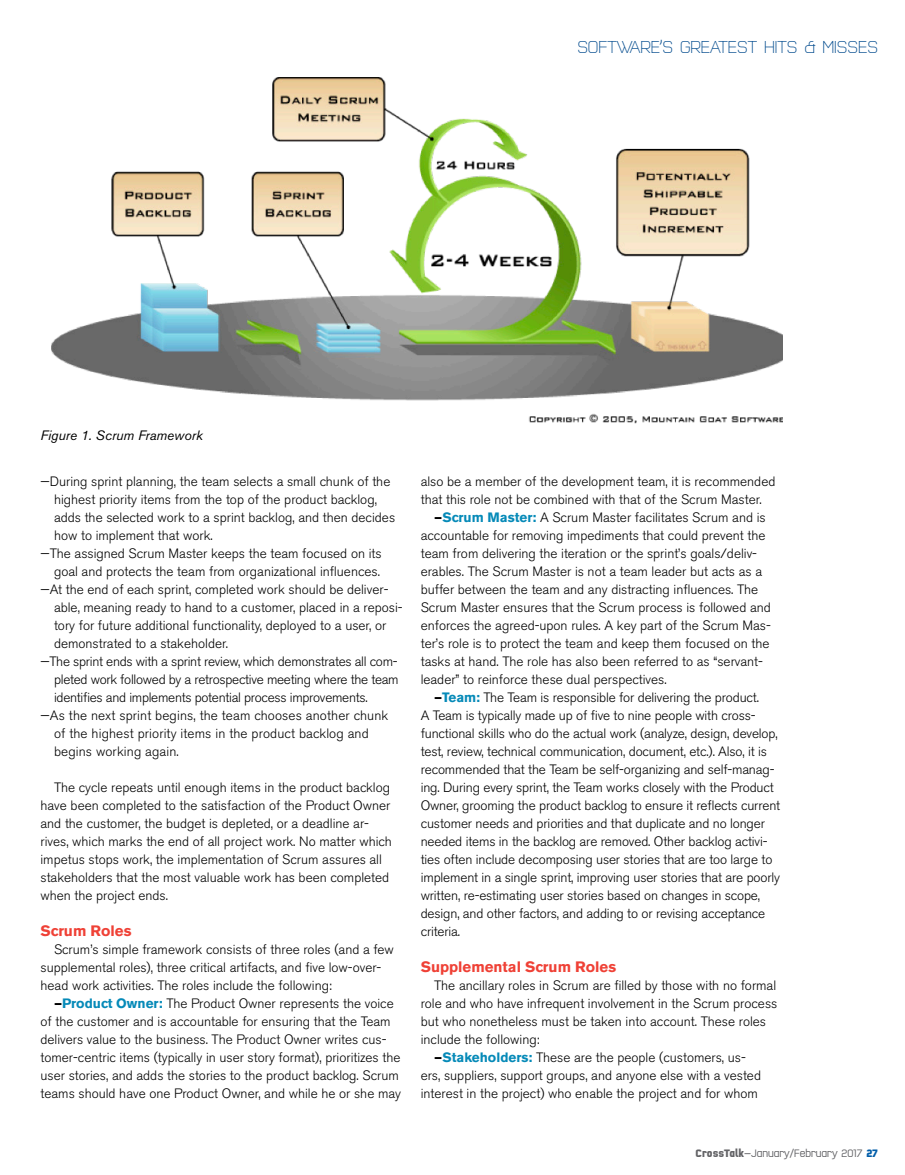
<style>
.page{position:relative;width:905px;height:1175px;background:#fff}
.page>*{position:absolute;margin:0;border:0;box-sizing:border-box;transform-origin:0 0}
.t1{font:200 18px "Q Type Comp";color:#004a8d}
.t2{font:700 15px "Akzidenz Grotesk BE";color:#ef4136}
.t3{font:300 13.5px/18px "Akzidenz Grotesk BE";color:#000}
.t4{font:300 13.5px "Akzidenz Grotesk BE";letter-spacing:-.02em;color:#000}
.t5{font:italic 13.5px "Akzidenz Grotesk BE";color:#000}
.t6{font:300 11.25px "Q Type Comp";color:#636366}
.s1{font-weight:700}
.s2{font-weight:700;color:#068ab8}
.s3{font-family:"Akzidenz Grotesk BE";font-weight:400}
.s4{font-weight:700;color:#005da9}
</style>
<div class="page">
<img style="left:51px;top:78px;width:732px;height:345px">
<h1 class="t1" style="left:577px;top:36px;width:302px">SOFTWARE’S GREATEST HITS &amp; MISSES</h1>
<p class="t5" style="left:40px;top:427px;width:164px">Figure 1. Scrum Framework</p>
<p class="t3" style="left:40px;top:473px;width:351px">—During sprint planning, the team selects a small chunk of the</p>
<p class="t3" style="left:54px;top:491px;width:324px">highest priority items from the top of the product backlog,</p>
<p class="t3" style="left:54px;top:509px;width:342px">adds the selected work to a sprint backlog, and then decides</p>
<p class="t3" style="left:54px;top:527px;width:160px">how to implement that work.</p>
<p class="t3" style="left:40px;top:545px;width:342px">—The assigned Scrum Master keeps the team focused on its</p>
<p class="t3" style="left:54px;top:563px;width:327px">goal and protects the team from organizational influences.</p>
<p class="t3" style="left:40px;top:581px;width:349px">—At the end of each sprint, completed work should be deliver-</p>
<p class="t3" style="left:54px;top:599px;width:350px">able, meaning ready to hand to a customer, placed in a reposi-</p>
<p class="t3" style="left:54px;top:617px;width:334px">tory for future additional functionality, deployed to a user, or</p>
<p class="t3" style="left:54px;top:635px;width:175px">demonstrated to a stakeholder.</p>
<p class="t4" style="left:40px;top:654px;width:358px">—The sprint ends with a sprint review, which demonstrates all com-</p>
<p class="t4" style="left:54px;top:672px;width:346px">pleted work followed by a retrospective meeting where the team</p>
<p class="t4" style="left:54px;top:690px;width:315px">identifies and implements potential process improvements.</p>
<p class="t3" style="left:40px;top:707px;width:349px">—As the next sprint begins, the team chooses another chunk</p>
<p class="t3" style="left:54px;top:725px;width:316px">of the highest priority items in the product backlog and</p>
<p class="t3" style="left:54px;top:743px;width:126px">begins working again.</p>
<p class="t3" style="left:40px;top:779px;width:353px;text-indent:14px">The cycle repeats until enough items in the product backlog have been completed to the satisfaction of the Product Owner and the customer, the budget is depleted, or a deadline ar&shy;rives, which marks the end of all project work. No matter which impetus stops work, the implementation of Scrum assures all stakeholders that the most valuable work has been completed when the project ends.</p>
<p class="t2" style="left:40px;top:922px;width:92px">Scrum Roles</p>
<p class="t3" style="left:40px;top:941px;width:355px;text-indent:14px">Scrum’s simple framework consists of three roles (and a few supplemental roles), three critical artifacts, and five low-over&shy;head work activities. The roles include the following:</p>
<p class="t3" style="left:40px;top:995px;width:362px;text-indent:14px"><span class="s1">—</span><span class="s2">Product Owner:</span> The Product Owner represents the voice of the customer and is accountable for ensuring that the Team delivers value to the business. The Product Owner writes cus&shy;tomer-centric items (typically in user story format), prioritizes the user stories, and adds the stories to the product backlog. Scrum teams should have one Product Owner, and while he or she may</p>
<p class="t3" style="left:420px;top:473px;width:356px">also be a member of the development team, it is recommended that this role not be combined with that of the Scrum Master.</p>
<p class="t3" style="left:420px;top:509px;width:351px;text-indent:14px"><span class="s1">—</span><span class="s2">Scrum Master:</span> A Scrum Master facilitates Scrum and is accountable for removing impediments that could prevent the team from delivering the iteration or the sprint’s goals/deliv&shy;erables. The Scrum Master is not a team leader but acts as a buffer between the team and any distracting influences. The Scrum Master ensures that the Scrum process is followed and enforces the agreed-upon rules. A key part of the Scrum Mas&shy;ter’s role is to protect the team and keep them focused on the tasks at hand. The role has also been referred to as “servant&shy;leader” to reinforce these dual perspectives.</p>
<p class="t3" style="left:420px;top:689px;width:361px;text-indent:14px"><span class="s1">—</span><span class="s2">Team:</span> The Team is responsible for delivering the product.<br>A Team is typically made up of five to nine people with cross&shy;functional skills who do the actual work (analyze, design, develop, test, review, technical communication, document, etc.). Also, it is recommended that the Team be self-organizing and self-manag&shy;ing. During every sprint, the Team works closely with the Product Owner, grooming the product backlog to ensure it reflects current customer needs and priorities and that duplicate and no longer needed items in the backlog are removed. Other backlog activi&shy;ties often include decomposing user stories that are too large to implement in a single sprint, improving user stories that are poorly written, re-estimating user stories based on changes in scope, design, and other factors, and adding to or revising acceptance criteria.</p>
<p class="t2" style="left:420px;top:958px;width:197px">Supplemental Scrum Roles</p>
<p class="t3" style="left:434px;top:977px;width:343px">The ancillary roles in Scrum are filled by those with no formal</p>
<p class="t3" style="left:420px;top:995px;width:358px">role and who have infrequent involvement in the Scrum process</p>
<p class="t3" style="left:420px;top:1013px;width:347px">but who nonetheless must be taken into account. These roles</p>
<p class="t3" style="left:420px;top:1031px;width:120px">include the following:</p>
<p class="t3" style="left:434px;top:1049px;width:313px"><span class="s1">—</span><span class="s2">Stakeholders:</span> These are the people (customers, us-</p>
<p class="t3" style="left:420px;top:1067px;width:342px">ers, suppliers, support groups, and anyone else with a vested</p>
<p class="t3" style="left:420px;top:1085px;width:339px">interest in the project) who enable the project and for whom</p>
<p class="t6" style="left:695px;top:1146px;width:184px"><span class="s1">CrossTalk</span><span class="s3">—</span>January/February 2017 <span class="s4">27</span></p>
</div>
